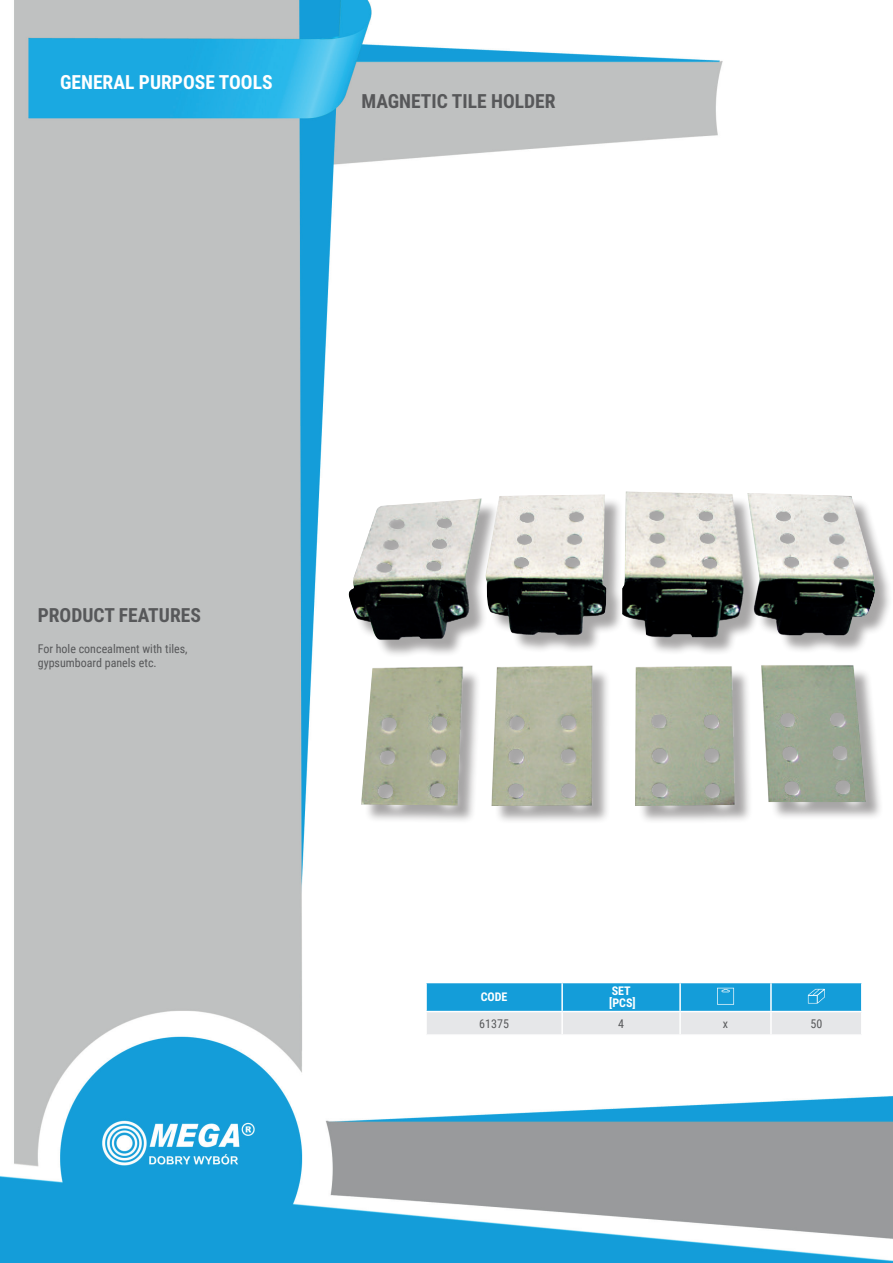
<style>
.page{position:relative;width:893px;height:1263px;background:#fff}
.page>*{position:absolute;margin:0;border:0;box-sizing:border-box;transform-origin:0 0}
.t1{font:700 19.5px "Roboto Condensed";color:#57585a}
.t2{font:700 19.5px "Roboto Condensed";color:#fff}
.t3{font:12px/14.4px "Roboto Condensed";color:#57585a}
.t4{font:700 12px/12px "Roboto Condensed";color:#fff}
</style>
<div class="page">
<img style="left:0;top:0;width:893px;height:1263px">
<div style="left:351px;top:494px;width:542px;height:330px;background:#231f20;opacity:.4"></div>
<img style="left:485px;top:491px;width:390px;height:147px">
<hr style="left:425px;top:983px;width:2px;height:28px;background:#fff">
<hr style="left:425px;top:1012px;width:2px;height:22px;background:#fff">
<hr style="left:425px;top:982px;width:137px;height:1px;background:#fff">
<hr style="left:425px;top:1011px;width:137px;height:1px;background:#fff">
<hr style="left:425px;top:1034px;width:137px;height:2px;background:#fff">
<hr style="left:562px;top:1034px;width:118px;height:2px;background:#fff">
<hr style="left:680px;top:1034px;width:91px;height:2px;background:#fff">
<hr style="left:771px;top:1034px;width:91px;height:2px;background:#fff">
<svg style="left:426px;top:982px;width:436px;height:52px;background:#7bc2e2"></svg>
<h1 class="t2" style="left:60px;top:69px;width:214px">GENERAL PURPOSE TOOLS</h1>
<h1 class="t1" style="left:361px;top:88px;width:196px">MAGNETIC TILE HOLDER</h1>
<h1 class="t1" style="left:38px;top:601px;width:165px">PRODUCT FEATURES</h1>
<p class="t3" style="left:38px;top:641px;width:151px">For hole concealment with tiles, gypsumboard panels etc.</p>
<p class="t4" style="left:481px;top:990px;width:28px">CODE</p>
<p class="t4" style="left:609px;top:984px;width:28px">SET [PCS]</p>
<p class="t3" style="left:479px;top:1016px;width:31px">61375</p>
<p class="t3" style="left:618px;top:1016px;width:7px">4</p>
<p class="t3" style="left:723px;top:1016px;width:7px">x</p>
<p class="t3" style="left:810px;top:1016px;width:13px">50</p>
</div>
